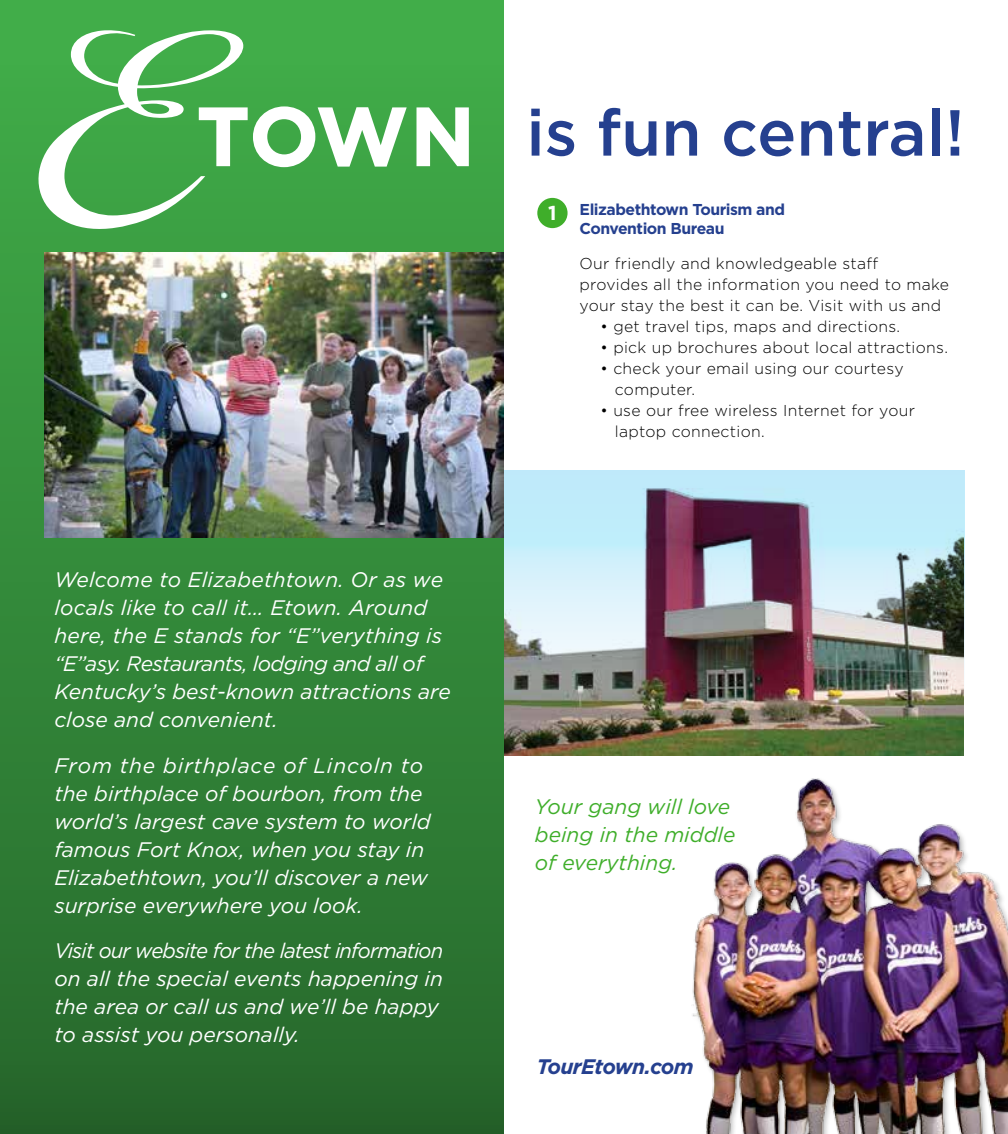
<style>
.page{position:relative;width:1008px;height:1134px;background:#fff}
.page>*{position:absolute;margin:0;border:0;box-sizing:border-box;transform-origin:0 0}
.t1{font:500 64.92px "Gotham";color:#25408f}
.t2{font:italic 21px/28px "Gotham";color:#fff}
.t3{font:italic 21px/28px "Gotham";color:#3fae2a}
.t4{font:italic 700 21px "Gotham";letter-spacing:-.03em;color:#25408f}
.t5{font:700 20.12px "Gotham";color:#fff}
.t6{font:300 15.75px/21px "Gotham";letter-spacing:.02em;color:#000}
.t7{font:700 15.75px/19.2px "Gotham";letter-spacing:-.03em;color:#25408f}
</style>
<div class="page">
<div style="left:0;top:0;width:504px;height:1134px;background:#41ad49"></div>
<div style="left:0;top:60px;width:504px;height:1074px;background:linear-gradient(to bottom,#41ad49,#26662b)"></div>
<img style="left:44px;top:252px;width:460px;height:286px">
<div style="left:537px;top:198px;width:31px;height:30px;background:#3fae2a;border-radius:50%"></div>
<svg style="left:32px;top:30px;width:375px;height:205px"></svg>
<svg style="left:417px;top:107px;width:52px;height:59px"></svg>
<img style="left:504px;top:471px;width:460px;height:285px">
<img style="left:692px;top:778px;width:316px;height:356px">
<p class="t2" style="left:54px;top:566px;width:398px">Welcome to Elizabethtown. Or as we locals like to call it… Etown. Around here, the E stands for “E”verything is “E”asy. Restaurants, lodging and all of Kentucky’s best-known attractions are close and convenient.</p>
<p class="t2" style="left:54px;top:751px;width:378px">From the birthplace of Lincoln to the birthplace of bourbon, from the world’s largest cave system to world famous Fort Knox, when you stay in Elizabethtown, you’ll discover a new surprise everywhere you look.</p>
<p class="t2" style="left:54px;top:937px;width:390px">Visit our website for the latest information on all the special events happening in the area or call us and we’ll be happy to assist you personally.</p>
<h1 class="t1" style="left:526px;top:96px;width:440px">is fun central!</h1>
<p class="t5" style="left:548px;top:201px;width:10px">1</p>
<p class="t7" style="left:580px;top:199px;width:207px">Elizabethtown Tourism and<br>Convention Bureau</p>
<p class="t6" style="left:580px;top:253px;width:371px">Our friendly and knowledgeable staff provides all the information you need to make your stay the best it can be. Visit with us and</p>
<p class="t6" style="left:601px;top:316px;width:301px">• get travel tips, maps and directions.</p>
<p class="t6" style="left:601px;top:337px;width:349px">• pick up brochures about local attractions.</p>
<p class="t6" style="left:615px;top:358px;width:290px;text-indent:-14px">• check your email using our courtesy computer.</p>
<p class="t6" style="left:615px;top:400px;width:302px;text-indent:-14px">• use our free wireless Internet for your laptop connection.</p>
<p class="t3" style="left:535px;top:793px;width:202px">Your gang will love being in the middle of everything.</p>
<p class="t4" style="left:537px;top:1055px;width:159px">TourEtown.com</p>
</div>
